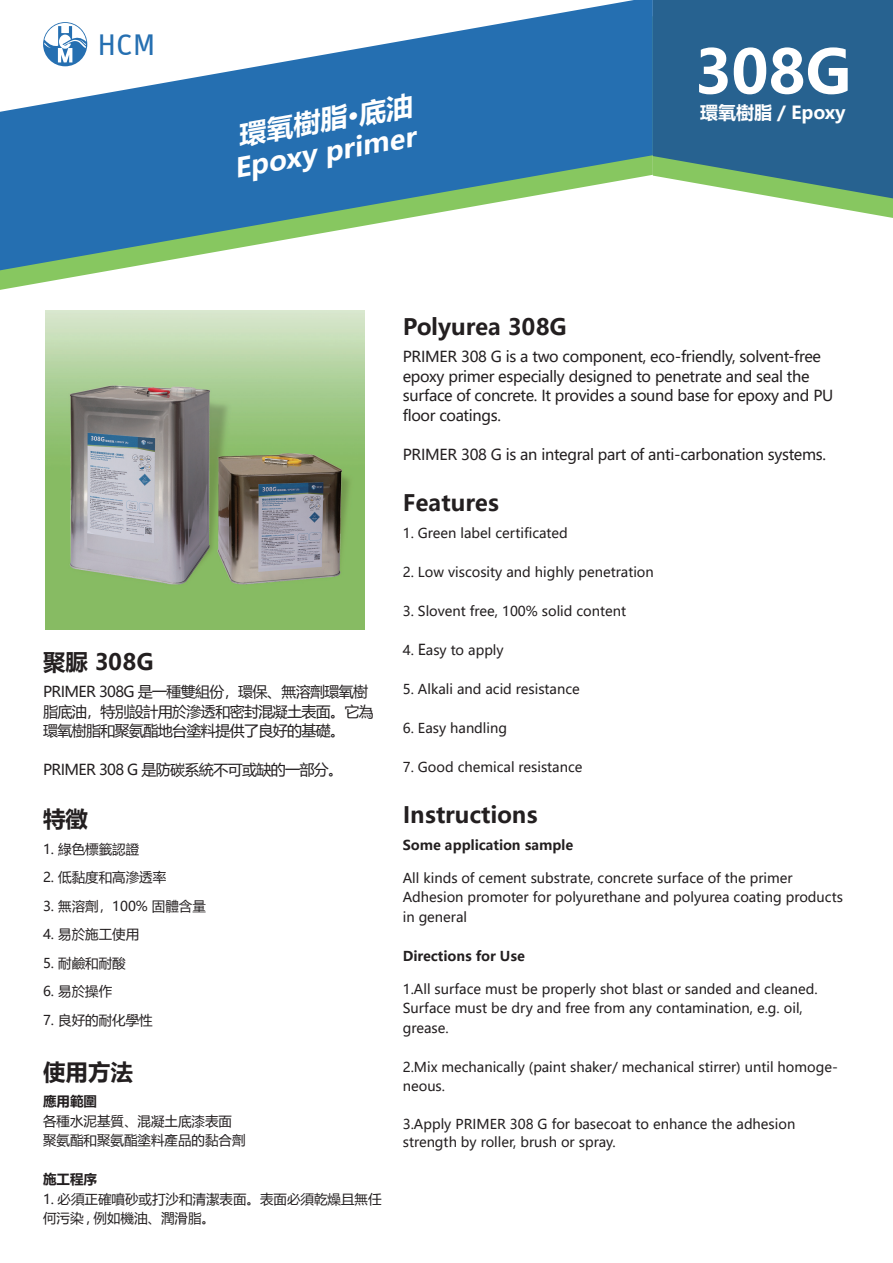
<style>
.page{position:relative;width:893px;height:1263px;background:#fff}
.page>*{position:absolute;margin:0;border:0;box-sizing:border-box;transform-origin:0 0}
.t1{font:700 60px "Microsoft Ya Hei";color:#fff}
.t2{font:30px "Unit";color:#256fb1}
.t3{font:italic 700 26.55px/32px "Microsoft Ya Hei";color:#fff;text-align:center}
.t4{font:700 22.5px "Microsoft Ya Hei";color:#231f20}
.t5{font:700 18px "Microsoft Ya Hei";color:#fff}
.t6{font:15px/19.5px "Microsoft Ya Hei";letter-spacing:-.02em;color:#231f20}
.t7{font:15px/19.5px "Microsoft Ya Hei";letter-spacing:-.045em;color:#231f20}
.t8{font:13.5px/19.5px "Microsoft Ya Hei";color:#231f20}
.t9{font:700 13.5px "Microsoft Ya Hei";color:#231f20}
.s1{font-size:15px}
</style>
<div class="page">
<svg style="left:0;top:270px;width:113px;height:20px"></svg>
<svg style="left:780px;top:198px;width:113px;height:20px"></svg>
<svg style="left:0;top:0;width:653px;height:270px;fill:#256fb1"></svg>
<svg style="left:653px;top:0;width:240px;height:198px;background:#346e8f"></svg>
<svg style="left:43px;top:22px;width:44px;height:44px"></svg>
<img style="left:46px;top:310px;width:319px;height:319px">
<h2 class="t2" style="left:97px;top:27px;width:60px">HCM</h2>
<h3 class="t3" style="left:226px;top:120px;width:187px;rotate:-10deg">環氧樹脂·底油<br>Epoxy primer</h3>
<h3 class="t4" style="left:403px;top:311px;width:166px">Polyurea 308G</h3>
<h1 class="t1" style="left:694px;top:30px;width:158px">308G</h1>
<h3 class="t5" style="left:700px;top:100px;width:147px">環氧樹脂 / Epoxy</h3>
<h3 class="t4" style="left:43px;top:646px;width:112px">聚脲 308G</h3>
<p class="t7" style="left:43px;top:682px;width:332px">PRIMER 308G 是一種雙組份，環保、無溶劑環氧樹脂底油，特別設計用於滲透和密封混凝土表面。它為環氧樹脂和聚氨酯地台塗料提供了良好的基礎。</p>
<p class="t7" style="left:43px;top:760px;width:302px">PRIMER 308 G 是防碳系統不可或缺的一部分。</p>
<h3 class="t4" style="left:43px;top:803px;width:46px">特徵</h3>
<p class="t8" style="left:43px;top:838px;width:98px">1. 綠色標籤認證</p>
<p class="t8" style="left:43px;top:867px;width:125px">2. 低黏度和高滲透率</p>
<p class="t8" style="left:43px;top:895px;width:164px">3. 無溶劑，100% 固體含量</p>
<p class="t8" style="left:43px;top:924px;width:98px">4. 易於施工使用</p>
<p class="t8" style="left:43px;top:952px;width:84px">5. 耐鹼和耐酸</p>
<p class="t8" style="left:43px;top:981px;width:71px">6. 易於操作</p>
<p class="t8" style="left:43px;top:1009px;width:111px">7. 良好的耐化學性</p>
<h3 class="t4" style="left:43px;top:1056px;width:91px">使用方法</h3>
<p class="t9" style="left:43px;top:1092px;width:55px">應用範圍</p>
<p class="t8" style="left:43px;top:1111px;width:204px">各種水泥基質、混凝土底漆表面聚氨酯和聚氨酯塗料產品的黏合劑</p>
<p class="t9" style="left:43px;top:1170px;width:55px">施工程序</p>
<p class="t8" style="left:43px;top:1189px;width:340px">1. 必須正確噴砂或打沙和清潔表面。表面必須乾燥且無任何污染 , 例如機油、潤滑脂。</p>
<p class="t6" style="left:403px;top:347px;width:432px">PRIMER 308 G is a two component, eco-friendly, solvent-free epoxy primer especially designed to penetrate and seal the surface of concrete. It provides a sound base for epoxy and PU floor coatings.</p>
<p class="t6" style="left:403px;top:444px;width:425px">PRIMER 308 G is an integral part of anti-carbonation systems.</p>
<h3 class="t4" style="left:403px;top:487px;width:98px">Features</h3>
<p class="t8" style="left:403px;top:522px;width:167px">1. Green label certificated</p>
<p class="t8" style="left:403px;top:561px;width:253px">2. Low viscosity and highly penetration</p>
<p class="t8" style="left:403px;top:600px;width:225px">3. Slovent free, 100% solid content</p>
<p class="t8" style="left:403px;top:639px;width:102px">4. <span class="s1">E</span>asy to apply</p>
<p class="t8" style="left:403px;top:678px;width:179px">5. Alkali and acid resistance</p>
<p class="t8" style="left:403px;top:717px;width:106px">6. Easy handling</p>
<p class="t8" style="left:403px;top:756px;width:181px">7. Good chemical resistance</p>
<h3 class="t4" style="left:403px;top:799px;width:136px">Instructions</h3>
<p class="t9" style="left:403px;top:835px;width:172px">Some application sample</p>
<p class="t8" style="left:403px;top:868px;width:442px">All kinds of cement substrate, concrete surface of the primer<br>Adhesion promoter for polyurethane and polyurea coating products in general</p>
<p class="t9" style="left:403px;top:946px;width:124px">Directions for Use</p>
<p class="t8" style="left:403px;top:978px;width:416px">1.All surface must be properly shot blast or sanded and cleaned.<br>Surface must be dry and free from any contamination, e.g. oil, grease.</p>
<p class="t8" style="left:403px;top:1056px;width:437px">2.Mix mechanically (paint shaker/ mechanical stirrer) until homoge&shy;neous.</p>
<p class="t8" style="left:403px;top:1114px;width:394px;line-height:18px">3.Apply PRIMER 308 G for basecoat to enhance the adhesion strength by roller, brush or spray.</p>
</div>
